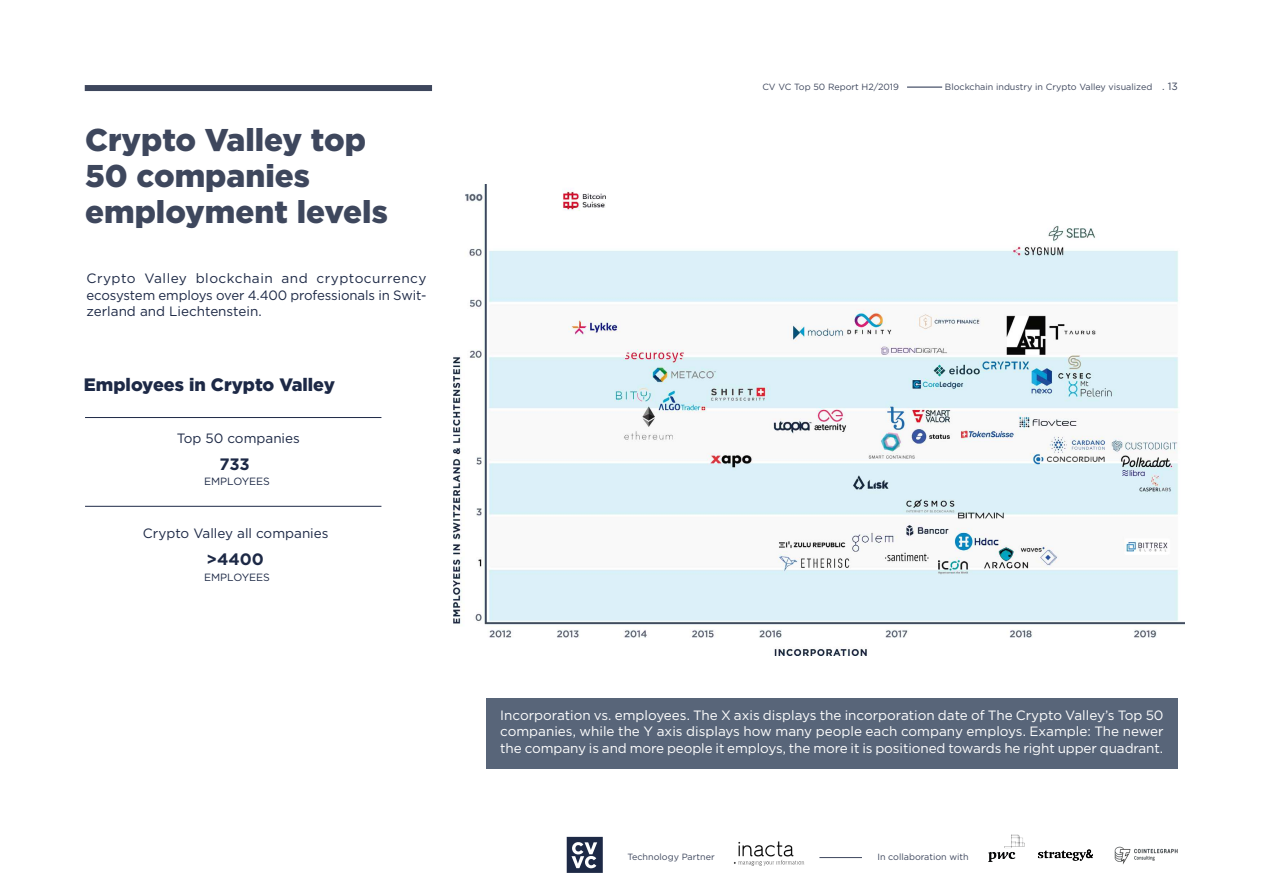
<style>
.page{position:relative;width:1263px;height:893px;background:#fff}
.page>*{position:absolute;margin:0;border:0;box-sizing:border-box;transform-origin:0 0}
.t1{font:900 31.5px/36px "Gotham";color:#3e475d}
.t2{font:900 18px "Gotham";color:#1d2946}
.t3{font:700 16.5px "Gotham";color:#1d2946}
.t4{font:13.5px/16.2px "Gotham";letter-spacing:-.005em;color:#fff;text-align:justify}
.t5{font:13.5px/16.5px "Gotham";color:#1d2946;text-align:justify}
.t6{font:10.5px "Gotham";color:#1d2946}
.t7{font:9px "Gotham";color:#3e475d}
.s1{font-size:10.5px}
</style>
<div class="page">
<img style="left:733px;top:841px;width:72px;height:25px">
<svg style="left:567px;top:837px;width:36px;height:36px"></svg>
<img style="left:988px;top:834px;width:37px;height:28px">
<img style="left:1038px;top:849px;width:55px;height:12px">
<img style="left:1114px;top:846px;width:64px;height:18px">
<hr style="left:819px;top:857px;width:43px;height:1px;background:#3e475d">
<div style="left:85px;top:85px;width:347px;height:6px;background:#3e475d"></div>
<hr style="left:907px;top:87px;width:35px;height:1px;background:#1d2946">
<div style="left:486px;top:698px;width:692px;height:70px;background:#586579"></div>
<img style="left:454px;top:184px;width:730px;height:471px">
<hr style="left:85px;top:417px;width:296px;height:1px;background:#1d2946">
<hr style="left:85px;top:506px;width:296px;height:1px;background:#1d2946">
<h1 class="t1" style="left:85px;top:123px;width:304px">Crypto Valley top<br>50 companies employment levels</h1>
<p class="t5" style="left:87px;top:271px;width:341px">Crypto Valley blockchain and cryptocurrency ecosystem employs over 4.400 professionals in Swit&shy;zerland and Liechtenstein.</p>
<h2 class="t2" style="left:84px;top:377px;width:252px">Employees in Crypto Valley</h2>
<p class="t5" style="left:177px;top:431px;width:125px">Top 50 companies</p>
<p class="t3" style="left:219px;top:456px;width:32px">733</p>
<p class="t6" style="left:204px;top:477px;width:67px">EMPLOYEES</p>
<p class="t5" style="left:143px;top:526px;width:187px">Crypto Valley all companies</p>
<p class="t3" style="left:207px;top:551px;width:59px">&gt;4400</p>
<p class="t6" style="left:204px;top:573px;width:67px">EMPLOYEES</p>
<p class="t7" style="left:762px;top:83px;width:138px">CV VC Top 50 Report H2/2019</p>
<p class="t7" style="left:945px;top:83px;width:235px">Blockchain industry in Crypto Valley visualized <span class="s1">. 13</span></p>
<p class="t4" style="left:500px;top:708px;width:665px">Incorporation vs. employees. The X axis displays the incorporation date of The Crypto Valley’s Top 50 companies, while the Y axis displays how many people each company employs. Example: The newer the company is and more people it employs, the more it is positioned towards he right upper quadrant.</p>
<p class="t7" style="left:627px;top:852px;width:89px">Technology Partner</p>
<p class="t7" style="left:877px;top:852px;width:93px">In collaboration with</p>
</div>
